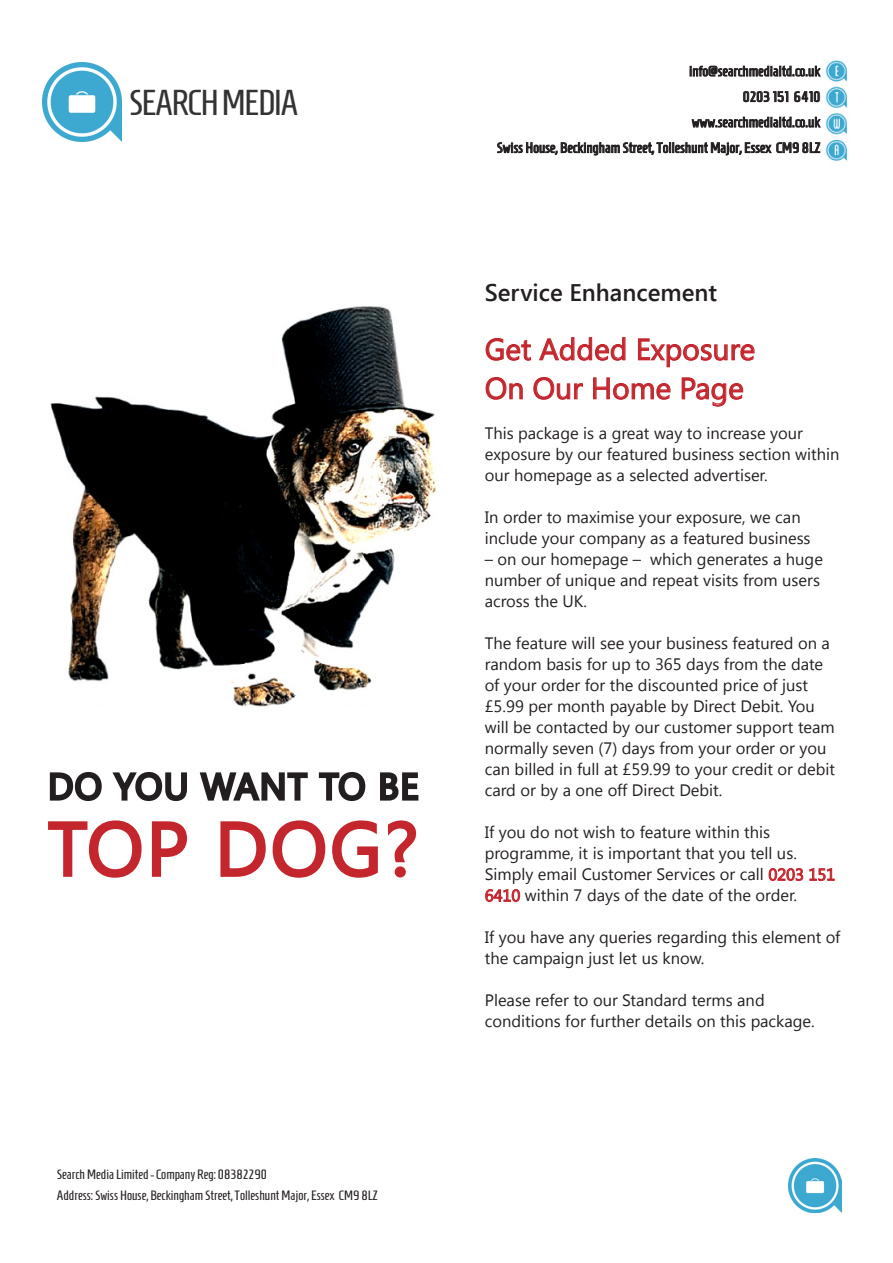
<style>
.page{position:relative;width:893px;height:1263px;background:#fff}
.page>*{position:absolute;margin:0;border:0;box-sizing:border-box;transform-origin:0 0}
.t1{font:75px "Segoe UI";letter-spacing:.04em;color:#c4262d}
.t2{font:36px "Homenaje";letter-spacing:-.04em;color:#323332}
.t3{font:30px/39px "Segoe UI";color:#c4262d}
.t4{font:600 24px "Segoe UI";color:#231f20}
.t5{font:16.5px/21px "Segoe UI";color:#231f20}
.t6{font:14.25px/25.5px "Homenaje";letter-spacing:.01em;color:#231f20;text-align:right;scale:1.05 1}
.t7{font:13.5px "Homenaje";color:#231f20}
.s1{color:#c4262d}
</style>
<div class="page">
<svg style="left:485px;top:338px;width:46px;height:23px"></svg>
<svg style="left:539px;top:337px;width:87px;height:24px"></svg>
<svg style="left:638px;top:338px;width:117px;height:29px"></svg>
<svg style="left:485px;top:377px;width:38px;height:23px"></svg>
<svg style="left:533px;top:377px;width:50px;height:23px"></svg>
<svg style="left:593px;top:377px;width:78px;height:23px"></svg>
<svg style="left:681px;top:377px;width:62px;height:30px"></svg>
<svg style="left:768px;top:868px;width:67px;height:13px"></svg>
<svg style="left:485px;top:889px;width:35px;height:13px"></svg>
<img style="left:50px;top:306px;width:387px;height:401px">
<svg style="left:49px;top:772px;width:53px;height:29px"></svg>
<svg style="left:112px;top:772px;width:75px;height:29px"></svg>
<svg style="left:48px;top:820px;width:94px;height:58px"></svg>
<svg style="left:151px;top:821px;width:36px;height:56px"></svg>
<svg style="left:199px;top:772px;width:220px;height:106px"></svg>
<img style="left:820px;top:60px;width:28px;height:101px">
<svg style="left:690px;top:65px;width:131px;height:12px"></svg>
<svg style="left:743px;top:91px;width:77px;height:11px"></svg>
<svg style="left:691px;top:116px;width:130px;height:12px"></svg>
<svg style="left:497px;top:142px;width:324px;height:14px"></svg>
<img style="left:43px;top:63px;width:79px;height:79px">
<img style="left:789px;top:1159px;width:53px;height:53px">
<p class="t2" style="left:129px;top:83px;width:171px">SEARCH MEDIA</p>
<p class="t1" style="left:48px;top:797px;width:372px">TOP DOG?</p>
<p class="t7" style="left:57px;top:1167px;width:211px">Search Media Limited - Company Reg: 08382290</p>
<p class="t7" style="left:57px;top:1188px;width:322px">Address: Swiss House, Beckingham Street, Tolleshunt Major, Essex CM9 8LZ</p>
<p class="t6" style="left:497px;top:58px;width:309px">info@searchmedialtd.co.uk<br>0203 151 6410<br>www.searchmedialtd.co.uk<br>Swiss House, Beckingham Street, Tolleshunt Major, Essex CM9 8LZ</p>
<p class="t4" style="left:485px;top:276px;width:234px">Service Enhancement</p>
<p class="t3" style="left:485px;top:328px;width:272px">Get Added Exposure<br>On Our Home Page</p>
<p class="t5" style="left:485px;top:422px;width:356px">This package is a great way to increase your exposure by our featured business section within our homepage as a selected advertiser.</p>
<p class="t5" style="left:485px;top:506px;width:327px">In order to maximise your exposure, we can include your company as a featured business</p>
<p class="t5" style="left:485px;top:548px;width:340px">– on our homepage – which generates a huge number of unique and repeat visits from users across the UK.</p>
<p class="t5" style="left:485px;top:632px;width:352px">The feature will see your business featured on a random basis for up to 365 days from the date of your order for the discounted price of just £5.99 per month payable by Direct Debit. You will be contacted by our customer support team normally seven (7) days from your order or you can billed in full at £59.99 to your credit or debit card or by a one off Direct Debit.</p>
<p class="t5" style="left:485px;top:821px;width:352px">If you do not wish to feature within this programme, it is important that you tell us.<br>Simply email Customer Services or call <span class="s1">0203 151<br>6410</span> within 7 days of the date of the order.</p>
<p class="t5" style="left:485px;top:926px;width:357px">If you have any queries regarding this element of the campaign just let us know.</p>
<p class="t5" style="left:485px;top:989px;width:331px">Please refer to our Standard terms and conditions for further details on this package.</p>
</div>
